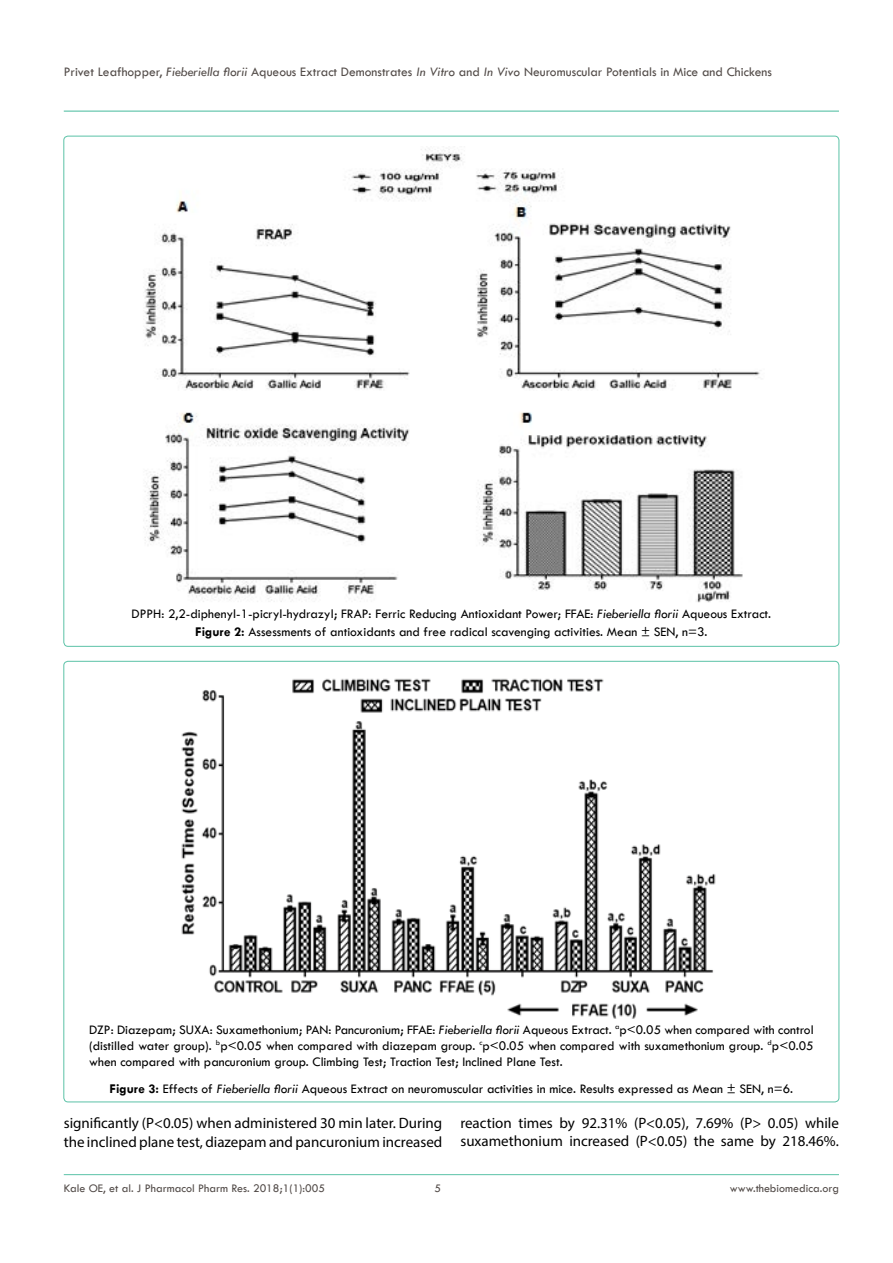
<style>
.page{position:relative;width:893px;height:1263px;background:#fff}
.page>*{position:absolute;margin:0;border:0;box-sizing:border-box;transform-origin:0 0}
.t1{font:15px/18.8px "Myriad Pro";color:#000}
.t2{font:13.5px/16.2px "Tw Cen";color:#000;text-align:justify}
.t3{font:13.5px "Tw Cen";color:#524b48}
.t4{font:12px "Tw Cen";color:#524b48}
.s1{font-style:italic}
.s2{font-weight:700}
</style>
<div class="page">
<hr style="left:64px;top:1174px;width:775px;height:1px;background:#5bc2a7">
<hr style="left:64px;top:111px;width:775px;height:1px;background:#5bc2a7">
<img style="left:143px;top:146px;width:617px;height:457px">
<img style="left:181px;top:678px;width:535px;height:341px">
<p class="t3" style="left:64px;top:64px;width:710px">Privet Leafhopper, <span class="s1">Fieberiella florii</span> Aqueous Extract Demonstrates <span class="s1">In Vitro</span> and <span class="s1">In Vivo</span> Neuromuscular Potentials in Mice and Chickens</p>
<p class="t2" style="left:132px;top:606px;width:641px">DPPH: 2,2-diphenyl-1-picryl-hydrazyl; FRAP: Ferric Reducing Antioxidant Power; FFAE: <span class="s1">Fieberiella florii</span> Aqueous Extract.</p>
<p class="t2" style="left:195px;top:623px;width:514px"><span class="s2">Figure 2:</span> Assessments of antioxidants and free radical scavenging activities. Mean ± SEN, n=3.</p>
<p class="t2" style="left:89px;top:1021px;width:726px">DZP: Diazepam; SUXA: Suxamethonium; PAN: Pancuronium; FFAE: <span class="s1">Fieberiella florii</span> Aqueous Extract. <sup>a</sup>p&lt;0.05 when compared with control (distilled water group). <sup>b</sup>p&lt;0.05 when compared with diazepam group. <sup>c</sup>p&lt;0.05 when compared with suxamethonium group. <sup>d</sup>p&lt;0.05 when compared with pancuronium group. Climbing Test; Traction Test; Inclined Plane Test.</p>
<p class="t2" style="left:110px;top:1081px;width:685px"><span class="s2">Figure 3:</span> Effects of <span class="s1">Fieberiella florii</span> Aqueous Extract on neuromuscular activities in mice. Results expressed as Mean ± SEN, n=6.</p>
<p class="t1" style="left:64px;top:1113px;width:380px">significantly (P&lt;0.05) when administered 30 min later. During the inclined plane test, diazepam and pancuronium increased</p>
<p class="t1" style="left:460px;top:1113px;width:380px">reaction times by 92.31% (P&lt;0.05), 7.69% (P&gt; 0.05) while suxamethonium increased (P&lt;0.05) the same by 218.46%.</p>
<p class="t4" style="left:64px;top:1181px;width:263px">Kale OE, et al. J Pharmacol Pharm Res. 2018;1(1):005</p>
<p class="t4" style="left:434px;top:1181px;width:8px">5</p>
<p class="t4" style="left:730px;top:1181px;width:111px">www.thebiomedica.org</p>
</div>
